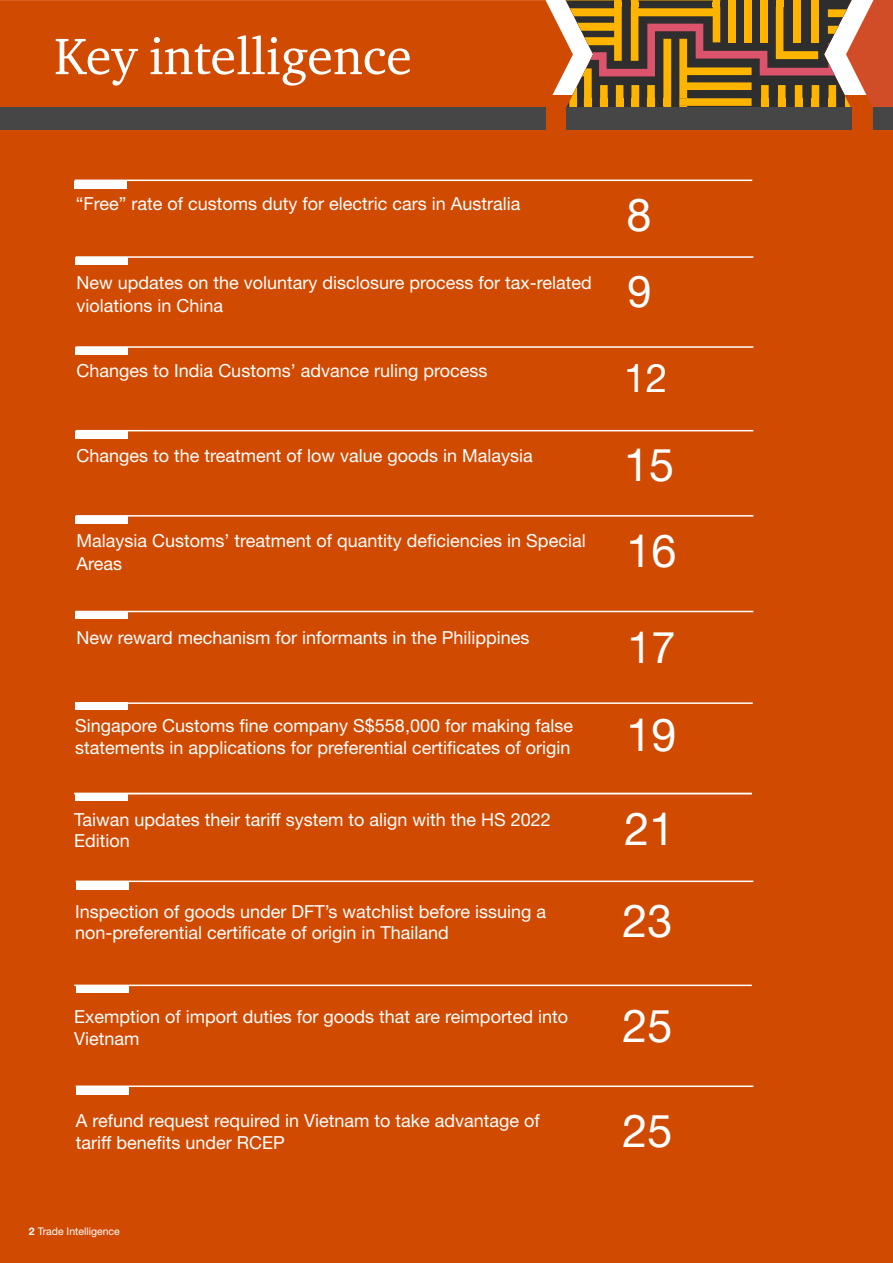
<style>
.page{position:relative;width:893px;height:1263px;background:#fff}
.page>*{position:absolute;margin:0;border:0;box-sizing:border-box;transform-origin:0 0}
.t1{font:52.5px "ITC Charter Com";color:#fff}
.t2{font:45px/85.3px "Helvetica Neue LT Pro";color:#fff}
.t3{font:43.5px "Helvetica Neue LT Pro";color:#fff}
.t4{font:39px "Helvetica Neue LT Pro";color:#fff}
.t5{font:18px/21.6px "Helvetica Neue LT Std";color:#fff}
.t6{font:10.5px "Helvetica Neue LT Std";color:#fff}
.s1{font-weight:700}
</style>
<div class="page">
<div style="left:0;top:95px;width:893px;height:1168px;background:#d04a02"></div>
<div style="left:74px;top:181px;width:53px;height:8px;background:#fff"></div>
<div style="left:76px;top:257px;width:52px;height:8px;background:#fff"></div>
<hr style="left:76px;top:256px;width:677px;height:2px;background:#fff">
<div style="left:76px;top:516px;width:52px;height:8px;background:#fff"></div>
<hr style="left:76px;top:515px;width:677px;height:2px;background:#fff">
<div style="left:76px;top:611px;width:52px;height:8px;background:#fff"></div>
<hr style="left:76px;top:611px;width:677px;height:1px;background:#fff">
<div style="left:76px;top:347px;width:52px;height:8px;background:#fff"></div>
<hr style="left:76px;top:346px;width:677px;height:2px;background:#fff">
<div style="left:76px;top:431px;width:52px;height:7px;background:#fff"></div>
<hr style="left:76px;top:430px;width:677px;height:1px;background:#fff">
<div style="left:0;top:0;width:566px;height:109px;background:#d04a02"></div>
<svg style="left:566px;top:0;width:327px;height:109px;background:#9b6d38"></svg>
<div style="left:0;top:108px;width:546px;height:22px;background:#464647"></div>
<div style="left:566px;top:108px;width:285px;height:22px;background:#464647"></div>
<div style="left:873px;top:108px;width:20px;height:22px;background:#464647"></div>
<hr style="left:75px;top:702px;width:678px;height:2px;background:#fff">
<div style="left:76px;top:702px;width:52px;height:8px;background:#fff"></div>
<hr style="left:75px;top:180px;width:677px;height:1px;background:#fff">
<div style="left:76px;top:793px;width:52px;height:8px;background:#fff"></div>
<hr style="left:74px;top:793px;width:678px;height:1px;background:#fff">
<hr style="left:76px;top:880px;width:677px;height:2px;background:#fff">
<div style="left:77px;top:882px;width:52px;height:8px;background:#fff"></div>
<hr style="left:74px;top:984px;width:678px;height:2px;background:#fff">
<div style="left:77px;top:985px;width:52px;height:8px;background:#fff"></div>
<hr style="left:76px;top:1085px;width:677px;height:2px;background:#fff">
<div style="left:77px;top:1087px;width:52px;height:8px;background:#fff"></div>
<h1 class="t1" style="left:54px;top:24px;width:359px">Key intelligence</h1>
<p class="t5" style="left:76px;top:192px;width:446px">“Free” rate of customs duty for electric cars in Australia</p>
<h2 class="t2" style="left:627px;top:171px;width:27px">8</h2>
<p class="t5" style="left:76px;top:271px;width:517px;line-height:22.5px">New updates on the voluntary disclosure process for tax-related violations in China</p>
<h3 class="t3" style="left:627px;top:265px;width:26px">9</h3>
<p class="t5" style="left:77px;top:360px;width:412px">Changes to India Customs’ advance ruling process</p>
<h3 class="t4" style="left:624px;top:354px;width:45px">12</h3>
<p class="t5" style="left:76px;top:444px;width:458px">Changes to the treatment of low value goods in Malaysia</p>
<p class="t5" style="left:76px;top:529px;width:511px;line-height:22.5px">Malaysia Customs’ treatment of quantity deficiencies in Special<br>Areas</p>
<h2 class="t2" style="left:624px;top:421px;width:54px">15<br>16</h2>
<p class="t5" style="left:76px;top:627px;width:455px">New reward mechanism for informants in the Philippines</p>
<h3 class="t3" style="left:627px;top:620px;width:50px">17</h3>
<p class="t5" style="left:75px;top:714px;width:499px">Singapore Customs fine company S$558,000 for making false statements in applications for preferential certificates of origin</p>
<h2 class="t2" style="left:627px;top:691px;width:52px">19</h2>
<p class="t5" style="left:74px;top:808px;width:478px">Taiwan updates their tariff system to align with the HS 2022<br>Edition</p>
<h2 class="t2" style="left:624px;top:785px;width:52px">21</h2>
<p class="t5" style="left:75px;top:900px;width:473px">Inspection of goods under DFT’s watchlist before issuing a non-preferential certificate of origin in Thailand</p>
<h2 class="t2" style="left:623px;top:877px;width:52px">23</h2>
<p class="t5" style="left:74px;top:1006px;width:495px">Exemption of import duties for goods that are reimported into<br>Vietnam</p>
<h2 class="t2" style="left:623px;top:983px;width:52px">25</h2>
<p class="t5" style="left:76px;top:1110px;width:466px">A refund request required in Vietnam to take advantage of tariff benefits under RCEP</p>
<h2 class="t2" style="left:623px;top:1087px;width:52px">25</h2>
<p class="t6" style="left:29px;top:1225px;width:93px"><span class="s1">2</span> Trade Intelligence</p>
</div>
